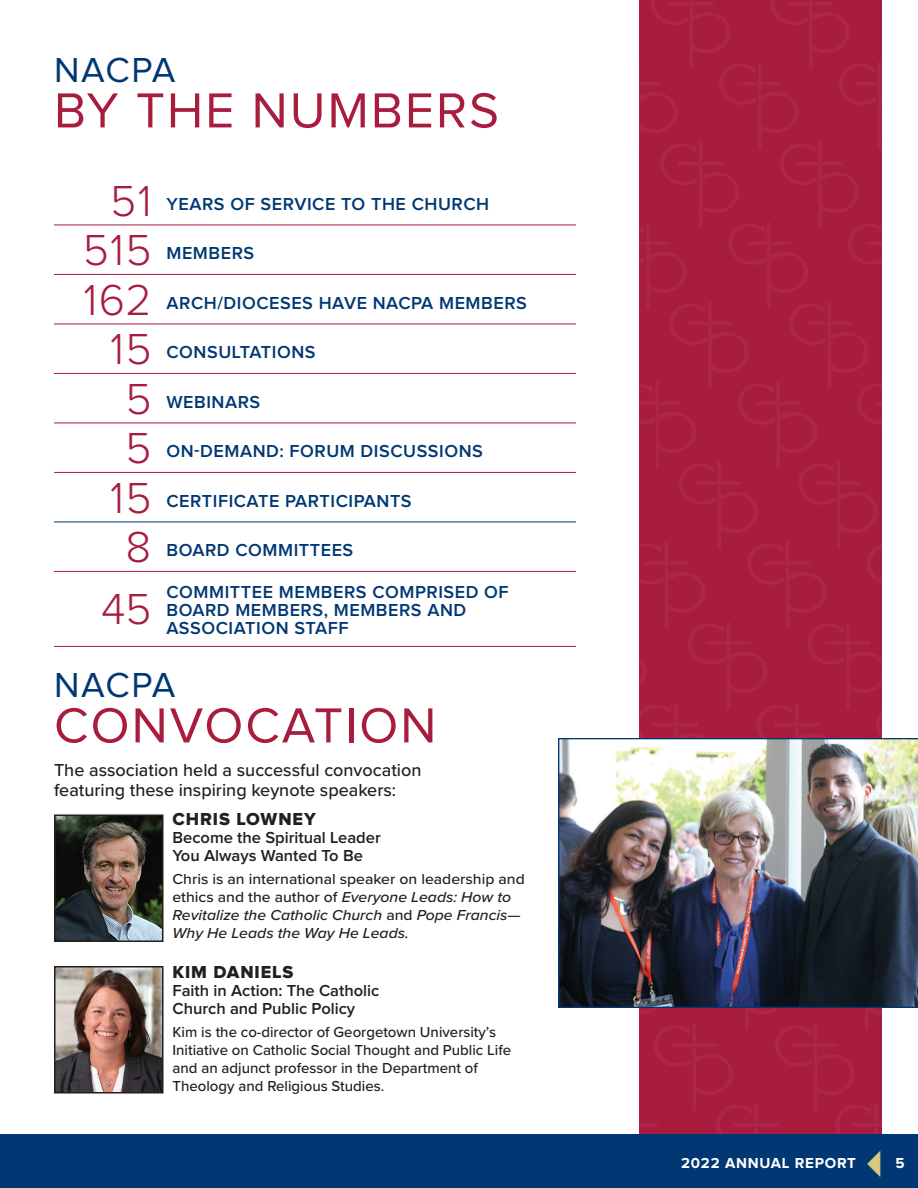
<style>
.page{position:relative;width:918px;height:1188px;background:#fff}
.page>*{position:absolute;margin:0;border:0;box-sizing:border-box;transform-origin:0 0}
.t1{font:51px "Proxima Nova";letter-spacing:.04em;color:#a81d3e}
.t2{font:300 45px "Proxima Nova";letter-spacing:.03em;color:#a81d3e}
.t3{font:36px "Proxima Nova";letter-spacing:.03em;color:#013874}
.t4{font:600 18px/18px "Proxima Nova";letter-spacing:.03em;color:#013874}
.t5{font:500 18px/19.5px "Proxima Nova";color:#231f20}
.t6{font:18px "Proxima Nova Extrabld";letter-spacing:.05em;color:#231f20}
.t7{font:600 16.5px/18px "Proxima Nova";color:#231f20}
.t8{font:500 15px/18px "Proxima Nova";color:#231f20}
.t9{font:italic 500 15px/18px "Proxima Nova";color:#231f20;scale:1.05 1}
.t10{font:700 15px "Proxima Nova";letter-spacing:.05em;color:#fff}
.s1{font-style:normal}
.s2{color:#d7c97f}
</style>
<div class="page">
<svg style="left:639px;top:0;width:243px;height:1134px"></svg>
<div style="left:0;top:1134px;width:918px;height:54px;background:#013874"></div>
<hr style="left:54px;top:225px;width:522px;height:1px;background:#a81d3e">
<hr style="left:54px;top:274px;width:522px;height:1px;background:#a81d3e">
<hr style="left:54px;top:324px;width:522px;height:1px;background:#a81d3e">
<hr style="left:54px;top:373px;width:522px;height:1px;background:#a81d3e">
<hr style="left:54px;top:423px;width:522px;height:1px;background:#a81d3e">
<hr style="left:54px;top:472px;width:522px;height:1px;background:#a81d3e">
<hr style="left:54px;top:522px;width:522px;height:1px;background:#013874">
<hr style="left:54px;top:571px;width:522px;height:1px;background:#a81d3e">
<hr style="left:54px;top:646px;width:522px;height:1px;background:#a81d3e">
<img style="left:57px;top:817px;width:104px;height:122px">
<div style="left:54px;top:814px;width:110px;height:128px;border:2px solid #231f20"></div>
<img style="left:57px;top:969px;width:104px;height:122px">
<div style="left:54px;top:966px;width:110px;height:128px;border:2px solid #231f20"></div>
<img style="left:558px;top:738px;width:360px;height:270px">
<p class="t3" style="left:54px;top:54px;width:123px">NACPA</p>
<p class="t1" style="left:54px;top:87px;width:446px">BY THE NUMBERS</p>
<p class="t2" style="left:110px;top:180px;width:43px">51</p>
<p class="t4" style="left:166px;top:195px;width:324px">YEARS OF SERVICE TO THE CHURCH</p>
<p class="t2" style="left:83px;top:229px;width:70px">515</p>
<p class="t4" style="left:166px;top:245px;width:89px">MEMBERS</p>
<p class="t2" style="left:84px;top:279px;width:70px">162</p>
<p class="t4" style="left:166px;top:294px;width:362px">ARCH/DIOCESES HAVE NACPA MEMBERS</p>
<p class="t2" style="left:110px;top:328px;width:43px">15</p>
<p class="t4" style="left:166px;top:344px;width:151px">CONSULTATIONS</p>
<p class="t2" style="left:125px;top:378px;width:28px">5</p>
<p class="t4" style="left:166px;top:393px;width:95px">WEBINARS</p>
<p class="t2" style="left:125px;top:427px;width:28px">5</p>
<p class="t4" style="left:166px;top:443px;width:318px">ON-DEMAND: FORUM DISCUSSIONS</p>
<p class="t2" style="left:110px;top:477px;width:43px">15</p>
<p class="t4" style="left:166px;top:492px;width:247px">CERTIFICATE PARTICIPANTS</p>
<p class="t2" style="left:125px;top:526px;width:28px">8</p>
<p class="t4" style="left:166px;top:542px;width:188px">BOARD COMMITTEES</p>
<p class="t2" style="left:100px;top:588px;width:53px">45</p>
<p class="t4" style="left:166px;top:583px;width:344px">COMMITTEE MEMBERS COMPRISED OF<br>BOARD MEMBERS, MEMBERS AND<br>ASSOCIATION STAFF</p>
<p class="t3" style="left:54px;top:669px;width:123px">NACPA</p>
<p class="t1" style="left:54px;top:702px;width:384px">CONVOCATION</p>
<p class="t5" style="left:54px;top:760px;width:369px">The association held a successful convocation featuring these inspiring keynote speakers:</p>
<p class="t6" style="left:172px;top:811px;width:145px">CHRIS LOWNEY</p>
<p class="t7" style="left:172px;top:829px;width:210px">Become the Spiritual Leader<br>You Always Wanted To Be</p>
<p class="t9" style="left:172px;top:869px;width:337px"><span class="s1">Chris is an international speaker on leadership and ethics and the author of</span> Everyone Leads: How to Revitalize the Catholic Church <span class="s1">and</span> Pope Francis— Why He Leads the Way He Leads.</p>
<p class="t6" style="left:172px;top:964px;width:123px">KIM DANIELS</p>
<p class="t7" style="left:172px;top:982px;width:208px">Faith in Action: The Catholic<br>Church and Public Policy</p>
<p class="t8" style="left:172px;top:1022px;width:340px">Kim is the co-director of Georgetown University’s Initiative on Catholic Social Thought and Public Life and an adjunct professor in the Department of Theology and Religious Studies.</p>
<p class="t10" style="left:681px;top:1156px;width:225px">2022 ANNUAL REPORT<span class="s2">✓</span>5</p>
</div>
